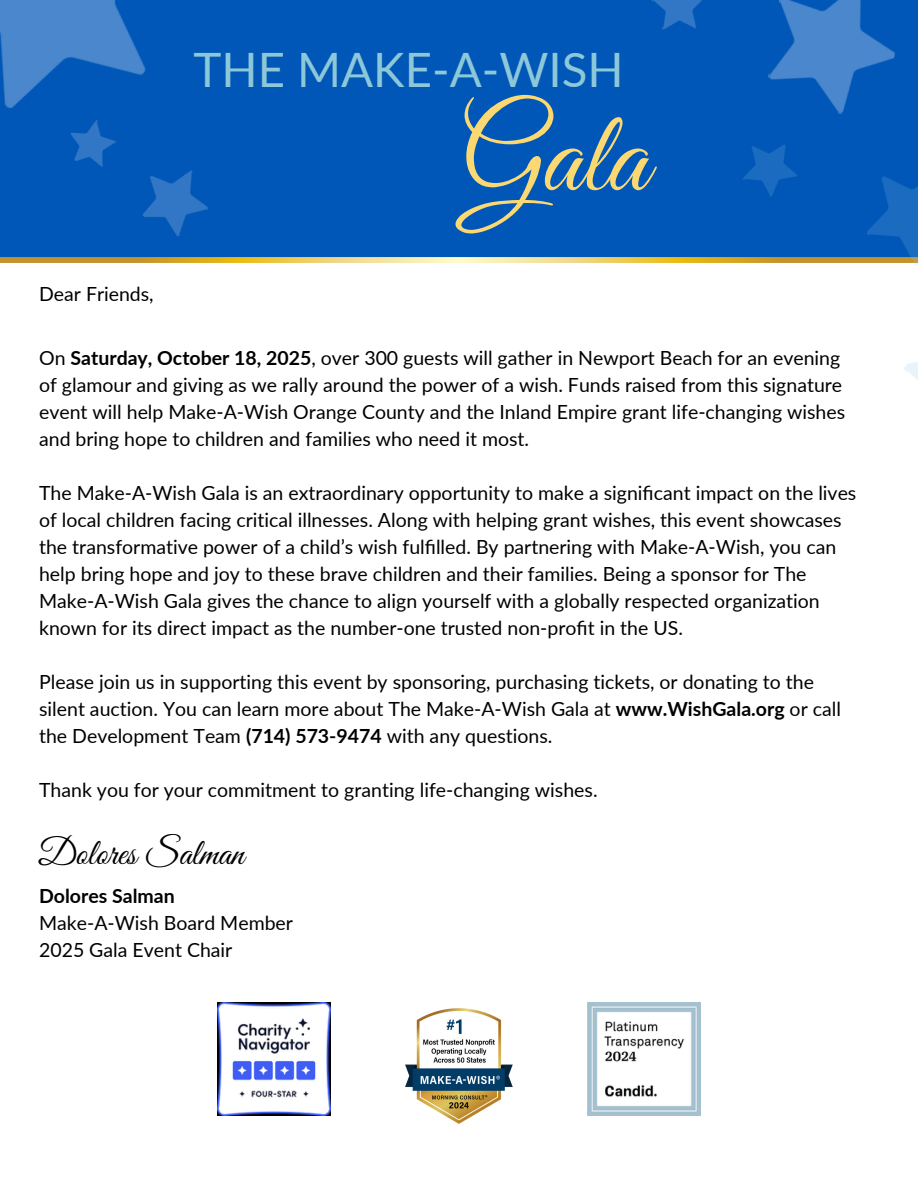
<style>
.page{position:relative;width:918px;height:1188px;background:#fff}
.page>*{position:absolute;margin:0;border:0;box-sizing:border-box;transform-origin:0 0}
.t1{font:116.25px "Great Vibes";color:#fbd872}
.t2{font:47.4px "Lato";color:#8dc8d8}
.t3{font:36.9px "Great Vibes";color:#000}
.t4{font:19.5px/27px "Lato";color:#000}
.t5{font:700 19.5px "Lato";color:#000}
.s1{font-weight:700}
</style>
<div class="page">
<div style="left:0;top:0;width:918px;height:260px;background:#0057b8"></div>
<img style="left:0;top:257px;width:852px;height:6px">
<img style="left:0;top:0;width:146px;height:108px">
<img style="left:142px;top:170px;width:67px;height:66px">
<img style="left:70px;top:120px;width:46px;height:47px">
<img style="left:768px;top:0;width:127px;height:114px">
<img style="left:651px;top:0;width:51px;height:30px">
<img style="left:852px;top:176px;width:66px;height:89px">
<img style="left:743px;top:145px;width:55px;height:52px">
<img style="left:904px;top:362px;width:14px;height:18px">
<img style="left:218px;top:1003px;width:112px;height:112px">
<img style="left:588px;top:1003px;width:112px;height:112px">
<img style="left:405px;top:1008px;width:108px;height:115px">
<p class="t4" style="left:39px;top:279px;width:116px">Dear Friends,</p>
<p class="t2" style="left:193px;top:40px;width:432px">THE MAKE-A-WISH</p>
<h2 class="t1" style="left:461px;top:91px;width:189px">Gala</h2>
<p class="t4" style="left:39px;top:344px;width:808px">On <span class="s1">Saturday, October 18, 2025</span>, over 300 guests will gather in Newport Beach for an evening of glamour and giving as we rally around the power of a wish. Funds raised from this signature event will help Make-A-Wish Orange County and the Inland Empire grant life-changing wishes and bring hope to children and families who need it most.</p>
<p class="t4" style="left:39px;top:479px;width:819px">The Make-A-Wish Gala is an extraordinary opportunity to make a significant impact on the lives of local children facing critical illnesses. Along with helping grant wishes, this event showcases the transformative power of a child’s wish fulfilled. By partnering with Make-A-Wish, you can help bring hope and joy to these brave children and their families. Being a sponsor for The Make-A-Wish Gala gives the chance to align yourself with a globally respected organization known for its direct impact as the number-one trusted non-profit in the US.</p>
<p class="t4" style="left:39px;top:668px;width:803px">Please join us in supporting this event by sponsoring, purchasing tickets, or donating to the silent auction. You can learn more about The Make-A-Wish Gala at <span class="s1">www.WishGala.org</span> or call the Development Team <span class="s1">(714) 573-9474</span> with any questions.</p>
<p class="t4" style="left:39px;top:776px;width:560px">Thank you for your commitment to granting life-changing wishes.</p>
<p class="t3" style="left:38px;top:833px;width:207px">Dolores Salman</p>
<p class="t5" style="left:39px;top:884px;width:137px">Dolores Salman</p>
<p class="t4" style="left:39px;top:909px;width:255px">Make-A-Wish Board Member</p>
<p class="t4" style="left:39px;top:936px;width:195px">2025 Gala Event Chair</p>
</div>
